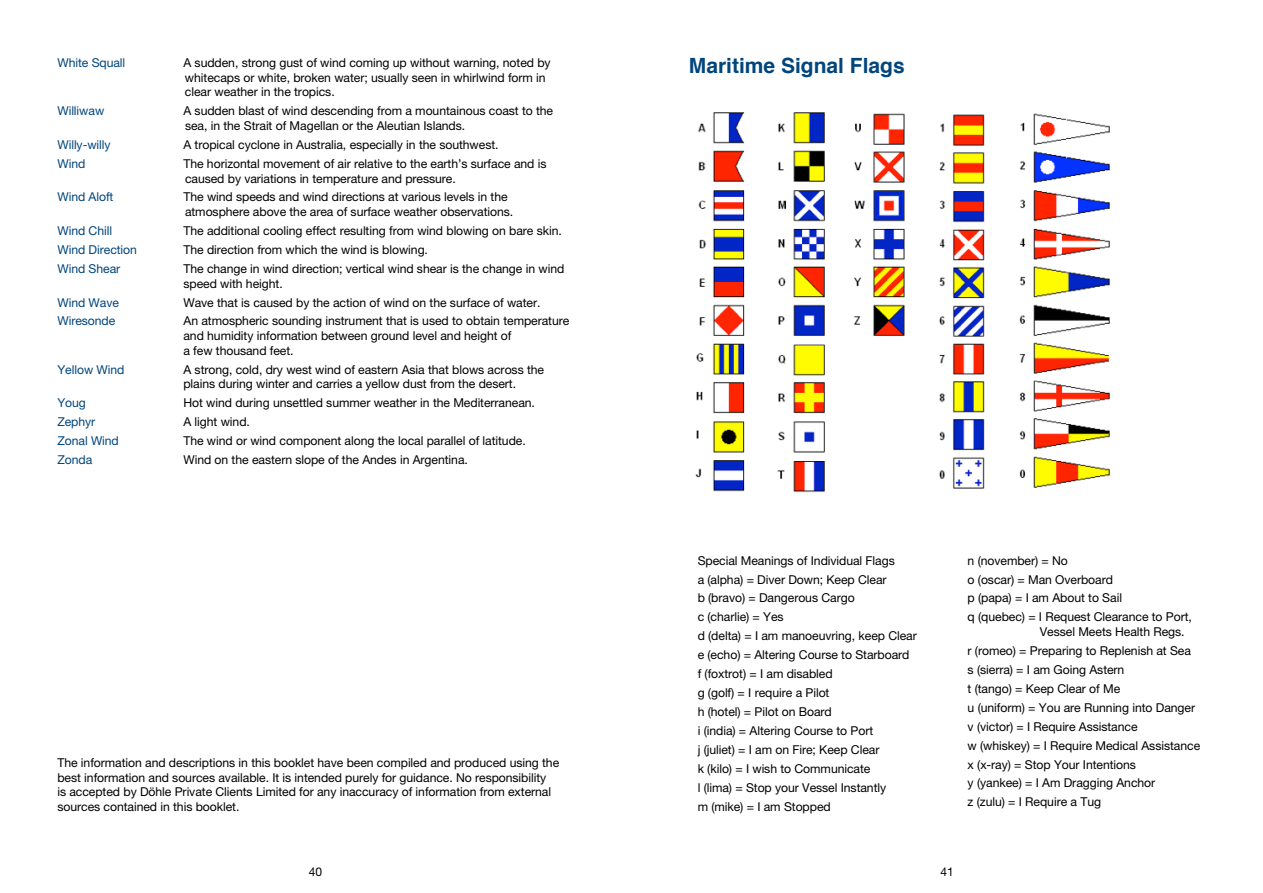
<style>
.page{position:relative;width:1263px;height:893px;background:#fff}
.page>*{position:absolute;margin:0;border:0;box-sizing:border-box;transform-origin:0 0}
.t1{font:700 21px "Helvetica";color:#00457c}
.t2{font:12.15px/18.9px "Helvetica Neue";letter-spacing:-.005em;color:#000}
.t3{font:12.15px "Helvetica Neue";letter-spacing:-.005em;color:#00457c}
.t4{font:12px "Helvetica Neue";color:#000}
</style>
<div class="page">
<img style="left:695px;top:112px;width:415px;height:380px">
<p class="t3" style="left:57px;top:55px;width:69px">White Squall</p>
<p class="t2" style="left:183px;top:55px;width:369px;line-height:14.7px">A sudden, strong gust of wind coming up without warning, noted by whitecaps or white, broken water; usually seen in whirlwind form in clear weather in the tropics.</p>
<p class="t3" style="left:57px;top:104px;width:48px">Williwaw</p>
<p class="t2" style="left:183px;top:103px;width:371px;line-height:14.7px">A sudden blast of wind descending from a mountainous coast to the sea, in the Strait of Magellan or the Aleutian Islands.</p>
<p class="t3" style="left:57px;top:137px;width:55px">Willy-willy</p>
<p class="t2" style="left:183px;top:135px;width:317px">A tropical cyclone in Australia, especially in the southwest.</p>
<p class="t3" style="left:57px;top:156px;width:29px">Wind</p>
<p class="t2" style="left:183px;top:156px;width:365px;line-height:14.7px">The horizontal movement of air relative to the earth’s surface and is caused by variations in temperature and pressure.</p>
<p class="t3" style="left:57px;top:190px;width:58px">Wind Aloft</p>
<p class="t2" style="left:183px;top:190px;width:331px;line-height:14.7px">The wind speeds and wind directions at various levels in the atmosphere above the area of surface weather observations.</p>
<p class="t3" style="left:57px;top:223px;width:56px">Wind Chill</p>
<p class="t2" style="left:183px;top:221px;width:380px">The additional cooling effect resulting from wind blowing on bare skin.</p>
<p class="t3" style="left:57px;top:242px;width:81px">Wind Direction</p>
<p class="t2" style="left:183px;top:240px;width:246px">The direction from which the wind is blowing.</p>
<p class="t3" style="left:57px;top:261px;width:64px">Wind Shear</p>
<p class="t2" style="left:183px;top:261px;width:382px;line-height:14.7px">The change in wind direction; vertical wind shear is the change in wind speed with height.</p>
<p class="t3" style="left:57px;top:295px;width:63px">Wind Wave</p>
<p class="t2" style="left:183px;top:293px;width:358px">Wave that is caused by the action of wind on the surface of water.</p>
<p class="t3" style="left:57px;top:314px;width:59px">Wiresonde</p>
<p class="t2" style="left:183px;top:314px;width:387px;line-height:14.7px">An atmospheric sounding instrument that is used to obtain temperature and humidity information between ground level and height of<br>a few thousand feet.</p>
<p class="t3" style="left:57px;top:362px;width:69px">Yellow Wind</p>
<p class="t2" style="left:183px;top:362px;width:362px;line-height:14.7px">A strong, cold, dry west wind of eastern Asia that blows across the plains during winter and carries a yellow dust from the desert.</p>
<p class="t3" style="left:57px;top:396px;width:30px">Youg</p>
<p class="t2" style="left:183px;top:393px;width:353px">Hot wind during unsettled summer weather in the Mediterranean.</p>
<p class="t3" style="left:57px;top:415px;width:39px">Zephyr</p>
<p class="t2" style="left:183px;top:412px;width:68px">A light wind.</p>
<p class="t3" style="left:57px;top:434px;width:63px">Zonal Wind</p>
<p class="t2" style="left:183px;top:431px;width:344px">The wind or wind component along the local parallel of latitude.</p>
<p class="t3" style="left:57px;top:452px;width:36px">Zonda</p>
<p class="t2" style="left:183px;top:450px;width:286px">Wind on the eastern slope of the Andes in Argentina.</p>
<p class="t2" style="left:57px;top:755px;width:503px;line-height:14.7px">The information and descriptions in this booklet have been compiled and produced using the best information and sources available. It is intended purely for guidance. No responsibility<br>is accepted by Döhle Private Clients Limited for any inaccuracy of information from external sources contained in this booklet.</p>
<h1 class="t1" style="left:689px;top:49px;width:217px">Maritime Signal Flags</h1>
<p class="t2" style="left:698px;top:551px;width:221px">Special Meanings of Individual Flags<br>a (alpha) = Diver Down; Keep Clear<br>b (bravo) = Dangerous Cargo<br>c (charlie) = Yes<br>d (delta) = I am manoeuvring, keep Clear e (echo) = Altering Course to Starboard<br>f (foxtrot) = I am disabled<br>g (golf) = I require a Pilot<br>h (hotel) = Pilot on Board<br>i (india) = Altering Course to Port<br>j (juliet) = I am on Fire; Keep Clear<br>k (kilo) = I wish to Communicate<br>l (lima) = Stop your Vessel Instantly<br>m (mike) = I am Stopped</p>
<p class="t2" style="left:968px;top:551px;width:226px">n (november) = No<br>o (oscar) = Man Overboard<br>p (papa) = I am About to Sail<br>q (quebec) = I Request Clearance to Port,</p>
<p class="t2" style="left:968px;top:622px;width:234px;text-indent:72px">Vessel Meets Health Regs.<br>r (romeo) = Preparing to Replenish at Sea<br>s (sierra) = I am Going Astern<br>t (tango) = Keep Clear of Me<br>u (uniform) = You are Running into Danger v (victor) = I Require Assistance<br>w (whiskey) = I Require Medical Assistance x (x-ray) = Stop Your Intentions<br>y (yankee) = I Am Dragging Anchor<br>z (zulu) = I Require a Tug</p>
<p class="t4" style="left:309px;top:864px;width:15px">40</p>
<p class="t4" style="left:940px;top:864px;width:15px">41</p>
</div>
